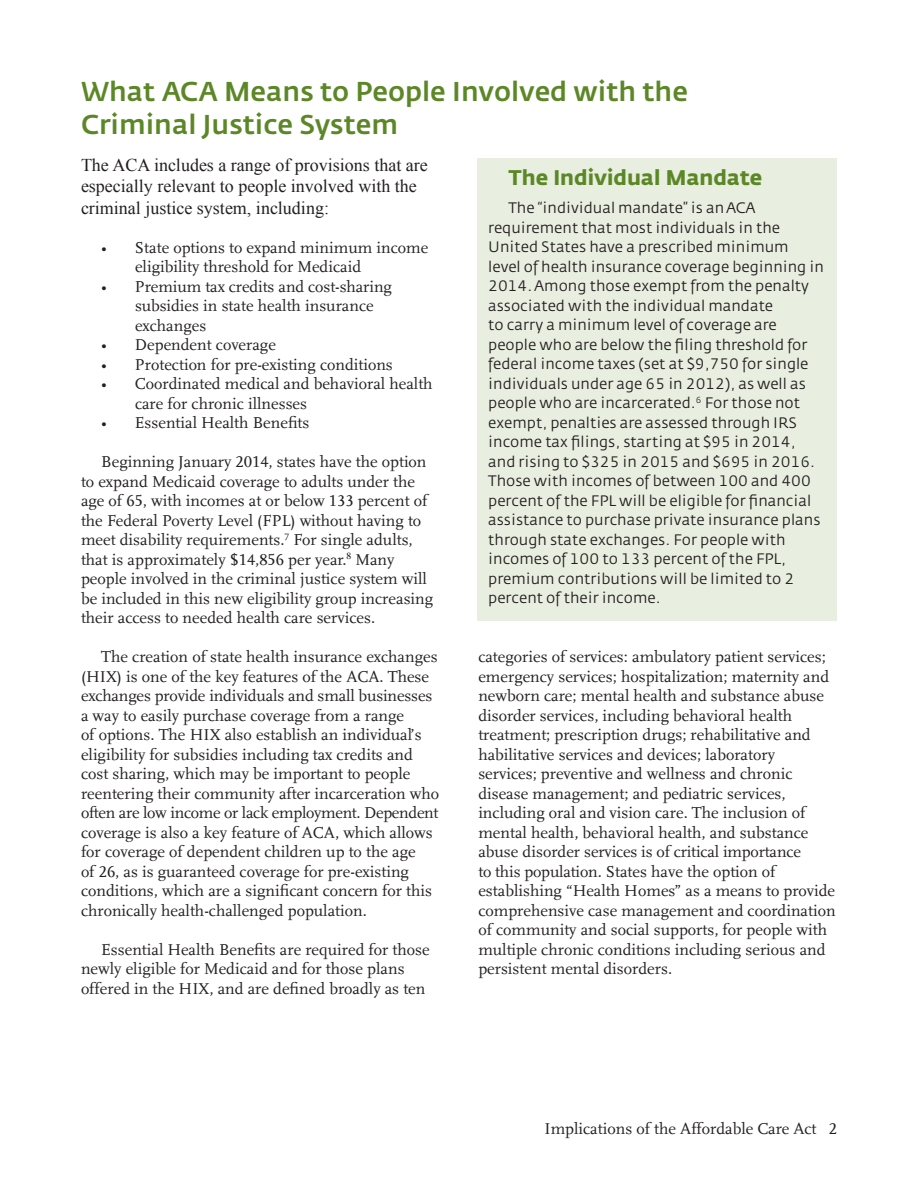
<style>
.page{position:relative;width:918px;height:1188px;background:#fff}
.page>*{position:absolute;margin:0;border:0;box-sizing:border-box;transform-origin:0 0}
.heading_1{font:27px/33px "Fedra Sans Medium TF";color:#5c8727}
.sidebar_text{font:21px "Fedra Sans Bold TF";color:#5c8727}
.t1{font:18px/21.6px "Times New Roman";color:#231f20}
.body_text{font:16.5px/19.5px "Scala LF";color:#231f20}
.sidebar_text-2{font:15px/19.5px "Fedra Sans Book TF";color:#231f20}
</style>
<div class="page">
<div style="left:477px;top:158px;width:360px;height:463px;background:#e9efe0"></div>
<p class="heading_1" style="left:81px;top:76px;width:609px">What ACA Means to People Involved with the<br>Criminal Justice System</p>
<p class="sidebar_text" style="left:509px;top:165px;width:255px">The Individual Mandate</p>
<p class="sidebar_text-2" style="left:488px;top:199px;width:337px;text-indent:20px">The “individual mandate” is an ACA requirement that most individuals in the United States have a prescribed minimum level of health insurance coverage beginning in 2014. Among those exempt from the penalty associated with the individual mandate<br>to carry a minimum level of coverage are people who are below the filing threshold for federal income taxes (set at $9,750 for single individuals under age 65 in 2012), as well as people who are incarcerated.<sup>6</sup> For those not exempt, penalties are assessed through IRS income tax filings, starting at $95 in 2014, and rising to $325 in 2015 and $695 in 2016.<br>Those with incomes of between 100 and 400 percent of the FPL will be eligible for financial assistance to purchase private insurance plans through state exchanges. For people with incomes of 100 to 133 percent of the FPL, premium contributions will be limited to 2 percent of their income.</p>
<p class="t1" style="left:81px;top:154px;width:348px">The ACA includes a range of provisions that are especially relevant to people involved with the criminal justice system, including:</p>
<p class="body_text" style="left:135px;top:238px;width:295px;text-indent:-34px">• State options to expand minimum income eligibility threshold for Medicaid</p>
<p class="body_text" style="left:135px;top:277px;width:258px;text-indent:-34px">• Premium tax credits and cost-sharing subsidies in state health insurance exchanges</p>
<p class="body_text" style="left:101px;top:335px;width:176px">• Dependent coverage</p>
<p class="body_text" style="left:101px;top:355px;width:293px">• Protection for pre-existing conditions</p>
<p class="body_text" style="left:135px;top:374px;width:299px;text-indent:-34px">• Coordinated medical and behavioral health care for chronic illnesses</p>
<p class="body_text" style="left:101px;top:413px;width:210px">• Essential Health Benefits</p>
<p class="body_text" style="left:81px;top:452px;width:354px;text-indent:20px">Beginning January 2014, states have the option to expand Medicaid coverage to adults under the age of 65, with incomes at or below 133 percent of the Federal Poverty Level (FPL) without having to meet disability requirements.<sup>7</sup> For single adults, that is approximately $14,856 per year.<sup>8</sup> Many people involved in the criminal justice system will be included in this new eligibility group increasing their access to needed health care services.</p>
<p class="body_text" style="left:81px;top:647px;width:360px;text-indent:20px">The creation of state health insurance exchanges (HIX) is one of the key features of the ACA. These exchanges provide individuals and small businesses a way to easily purchase coverage from a range<br>of options. The HIX also establish an individual’s eligibility for subsidies including tax credits and cost sharing, which may be important to people reentering their community after incarceration who often are low income or lack employment. Dependent coverage is also a key feature of ACA, which allows for coverage of dependent children up to the age<br>of 26, as is guaranteed coverage for pre-existing conditions, which are a significant concern for this chronically health-challenged population.</p>
<p class="body_text" style="left:81px;top:940px;width:350px;text-indent:20px">Essential Health Benefits are required for those newly eligible for Medicaid and for those plans offered in the HIX, and are defined broadly as ten</p>
<p class="body_text" style="left:478px;top:647px;width:359px">categories of services: ambulatory patient services; emergency services; hospitalization; maternity and newborn care; mental health and substance abuse disorder services, including behavioral health treatment; prescription drugs; rehabilitative and habilitative services and devices; laboratory services; preventive and wellness and chronic disease management; and pediatric services, including oral and vision care. The inclusion of mental health, behavioral health, and substance abuse disorder services is of critical importance<br>to this population. States have the option of establishing “Health Homes” as a means to provide comprehensive case management and coordination of community and social supports, for people with multiple chronic conditions including serious and persistent mental disorders.</p>
<p class="body_text" style="left:545px;top:1119px;width:294px">Implications of the Affordable Care Act 2</p>
</div>
